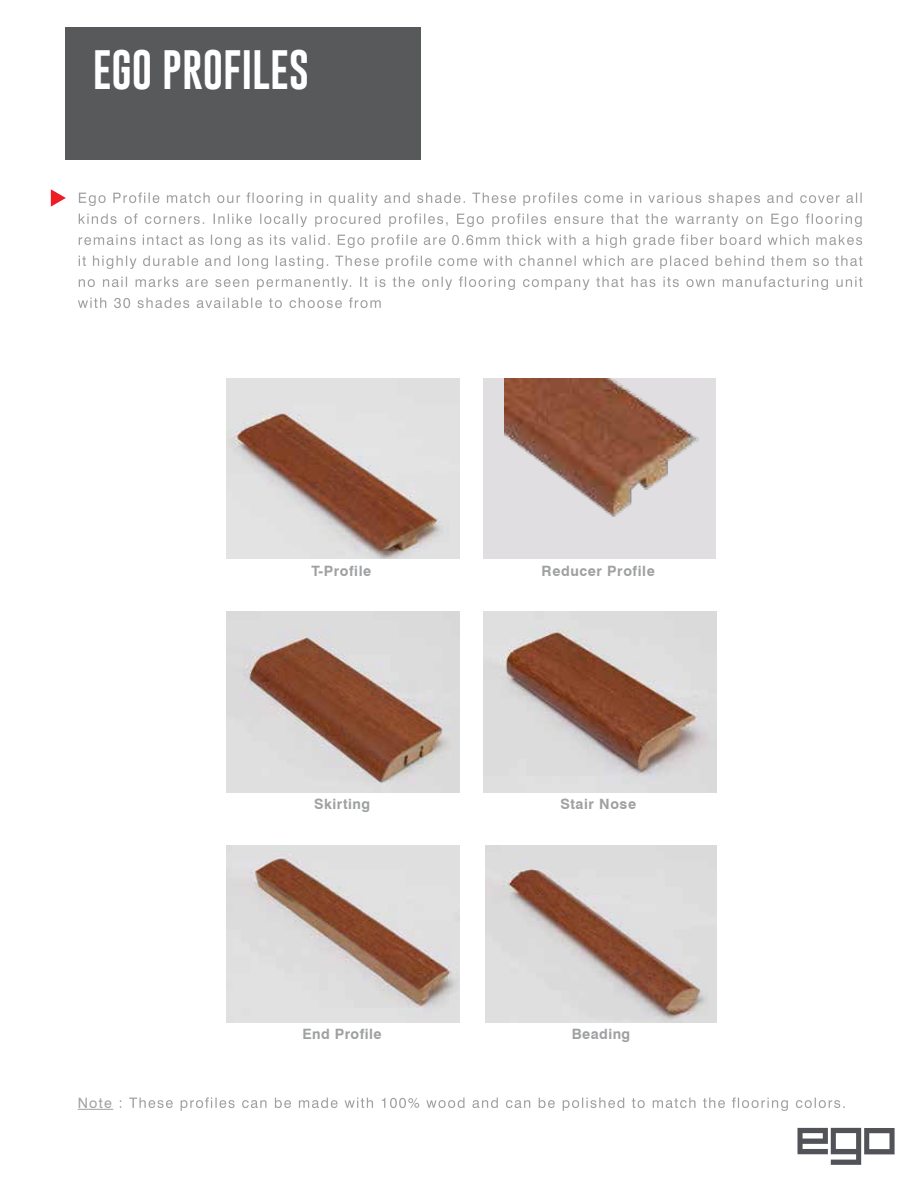
<style>
.page{position:relative;width:918px;height:1188px;background:#fff}
.page>*{position:absolute;margin:0;border:0;box-sizing:border-box;transform-origin:0 0}
.t1{font:40.5px "Gobold";color:#fff}
.t2{font:700 14.25px "Swiss 721 BT";letter-spacing:.04em;color:#9ea0a2}
.t3{font:14.25px "Swiss 721 BT";color:#9ea0a2}
</style>
<div class="page">
<div style="left:483px;top:378px;width:233px;height:181px;background:#e0dee0"></div>
<svg style="left:79px;top:192px;width:783px;height:14px"></svg>
<svg style="left:79px;top:213px;width:783px;height:14px"></svg>
<svg style="left:79px;top:234px;width:783px;height:14px"></svg>
<svg style="left:79px;top:255px;width:783px;height:14px"></svg>
<svg style="left:79px;top:276px;width:784px;height:14px"></svg>
<svg style="left:78px;top:297px;width:303px;height:11px"></svg>
<hr style="left:78px;top:1109px;width:35px;height:1px;background:#9ea0a2">
<svg style="left:120px;top:1097px;width:725px;height:14px"></svg>
<img style="left:504px;top:378px;width:195px;height:139px">
<img style="left:226px;top:378px;width:233px;height:181px">
<img style="left:226px;top:612px;width:233px;height:180px">
<img style="left:483px;top:612px;width:233px;height:180px">
<img style="left:486px;top:846px;width:230px;height:177px">
<img style="left:226px;top:846px;width:233px;height:177px">
<div style="left:66px;top:27px;width:355px;height:132px;background:#58595b"></div>
<svg style="left:51px;top:189px;width:15px;height:18px"></svg>
<svg style="left:798px;top:1128px;width:97px;height:37px"></svg>
<h1 class="t1" style="left:93px;top:44px;width:218px">EGO PROFILES</h1>
<p class="t3" style="left:78px;top:1094px;width:36px">Note</p>
<p class="t2" style="left:311px;top:562px;width:61px">T-Profile</p>
<p class="t2" style="left:542px;top:562px;width:115px">Reducer Profile</p>
<p class="t2" style="left:314px;top:795px;width:58px">Skirting</p>
<p class="t2" style="left:560px;top:795px;width:77px">Stair Nose</p>
<p class="t2" style="left:302px;top:1025px;width:81px">End Profile</p>
<p class="t2" style="left:572px;top:1025px;width:60px">Beading</p>
</div>
